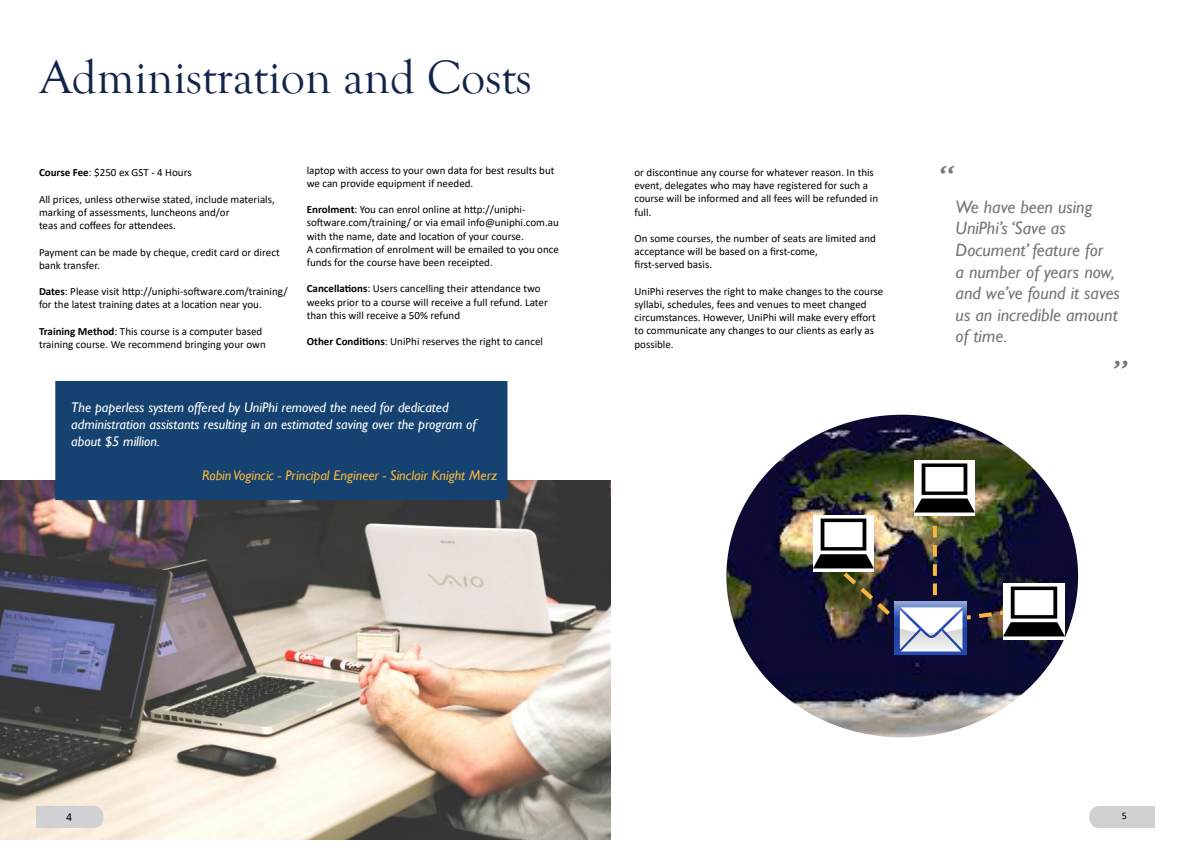
<style>
.page{position:relative;width:1191px;height:842px;background:#fff}
.page>*{position:absolute;margin:0;border:0;box-sizing:border-box;transform-origin:0 0}
.t1{font:48px "Goudy Old Style T";color:#11254a}
.t2{font:italic 36px "Gill Sans";color:#767779}
.t3{font:italic 36px "Gill Sans";color:#747779}
.t4{font:italic 18px/21.6px "Gill Sans";color:#767779}
.t5{font:italic 14px/16.8px "Gill Sans";color:#fff}
.t6{font:italic 14px "Gill Sans";color:#f8b63e}
.t7{font:12px "Calibri";color:#000}
.t8{font:11px/13.2px "Calibri";color:#000}
.t9{font:10px "Calibri";color:#000}
.s1{font-weight:700}
</style>
<div class="page">
<svg style="left:1089px;top:806px;width:66px;height:22px"></svg>
<img style="left:0;top:480px;width:610px;height:360px">
<div style="left:58px;top:383px;width:447px;height:115px;background:#154270"></div>
<div style="left:55px;top:381px;width:452px;height:119px;border:5px solid #154270"></div>
<svg style="left:36px;top:806px;width:67px;height:22px"></svg>
<img style="left:726px;top:415px;width:352px;height:322px">
<img style="left:822px;top:553px;width:72px;height:66px">
<img style="left:932px;top:507px;width:106px;height:119px">
<img style="left:895px;top:602px;width:72px;height:53px">
<img style="left:1003px;top:584px;width:61px;height:55px">
<img style="left:813px;top:516px;width:60px;height:55px">
<img style="left:914px;top:460px;width:60px;height:56px">
<p class="t1" style="left:40px;top:51px;width:493px">Administration and Costs</p>
<p class="t8" style="left:39px;top:166px;width:154px"><span class="s1">Course Fee</span>: $250 ex GST - 4 Hours</p>
<p class="t8" style="left:39px;top:192px;width:237px">All prices, unless otherwise stated, include materials, marking of assessments, luncheons and/or</p>
<p class="t8" style="left:39px;top:219px;width:138px">teas and coffees for attendees.</p>
<p class="t8" style="left:39px;top:245px;width:242px">Payment can be made by cheque, credit card or direct bank transfer.</p>
<p class="t8" style="left:39px;top:285px;width:250px"><span class="s1">Dates</span>: Please visit http://uniphi-software.com/training/ for the latest training dates at a location near you.</p>
<p class="t8" style="left:39px;top:324px;width:228px"><span class="s1">Training Method</span>: This course is a computer based training course. We recommend bringing your own</p>
<p class="t8" style="left:307px;top:163px;width:249px">laptop with access to your own data for best results but we can provide equipment if needed.</p>
<p class="t8" style="left:307px;top:203px;width:254px"><span class="s1">Enrolment</span>: You can enrol online at http://uniphi&shy;software.com/training/ or via email info@uniphi.com.au with the name, date and location of your course.</p>
<p class="t8" style="left:307px;top:242px;width:254px">A confirmation of enrolment will be emailed to you once funds for the course have been receipted.</p>
<p class="t8" style="left:307px;top:282px;width:243px"><span class="s1">Cancellations</span>: Users cancelling their attendance two weeks prior to a course will receive a full refund. Later than this will receive a 50% refund</p>
<p class="t8" style="left:307px;top:335px;width:238px"><span class="s1">Other Conditions</span>: UniPhi reserves the right to cancel</p>
<p class="t5" style="left:71px;top:400px;width:406px">The paperless system offered by UniPhi removed the need for dedicated administration assistants resulting in an estimated saving over the program of about $5 million.</p>
<p class="t6" style="left:202px;top:467px;width:297px">Robin Vogincic - Principal Engineer - Sinclair Knight Merz</p>
<p class="t8" style="left:634px;top:165px;width:245px">or discontinue any course for whatever reason. In this event, delegates who may have registered for such a course will be informed and all fees will be refunded in full.</p>
<p class="t8" style="left:634px;top:231px;width:243px">On some courses, the number of seats are limited and acceptance will be based on a first-come,</p>
<p class="t8" style="left:634px;top:258px;width:79px">first-served basis.</p>
<p class="t8" style="left:634px;top:284px;width:250px">UniPhi reserves the right to make changes to the course syllabi, schedules, fees and venues to meet changed circumstances. However, UniPhi will make every effort to communicate any changes to our clients as early as possible.</p>
<p class="t2" style="left:938px;top:158px;width:16px">“</p>
<p class="t4" style="left:955px;top:196px;width:166px">We have been using<br>UniPhi’s ‘Save as<br>Document’ feature for<br>a number of years now, and we’ve found it saves us an incredible amount of time.</p>
<p class="t3" style="left:1111px;top:352px;width:16px">”</p>
<p class="t7" style="left:68px;top:809px;width:8px">4</p>
<p class="t9" style="left:1122px;top:809px;width:7px">5</p>
<p class="t7" style="left:66px;top:808px;width:8px">4</p>
</div>
